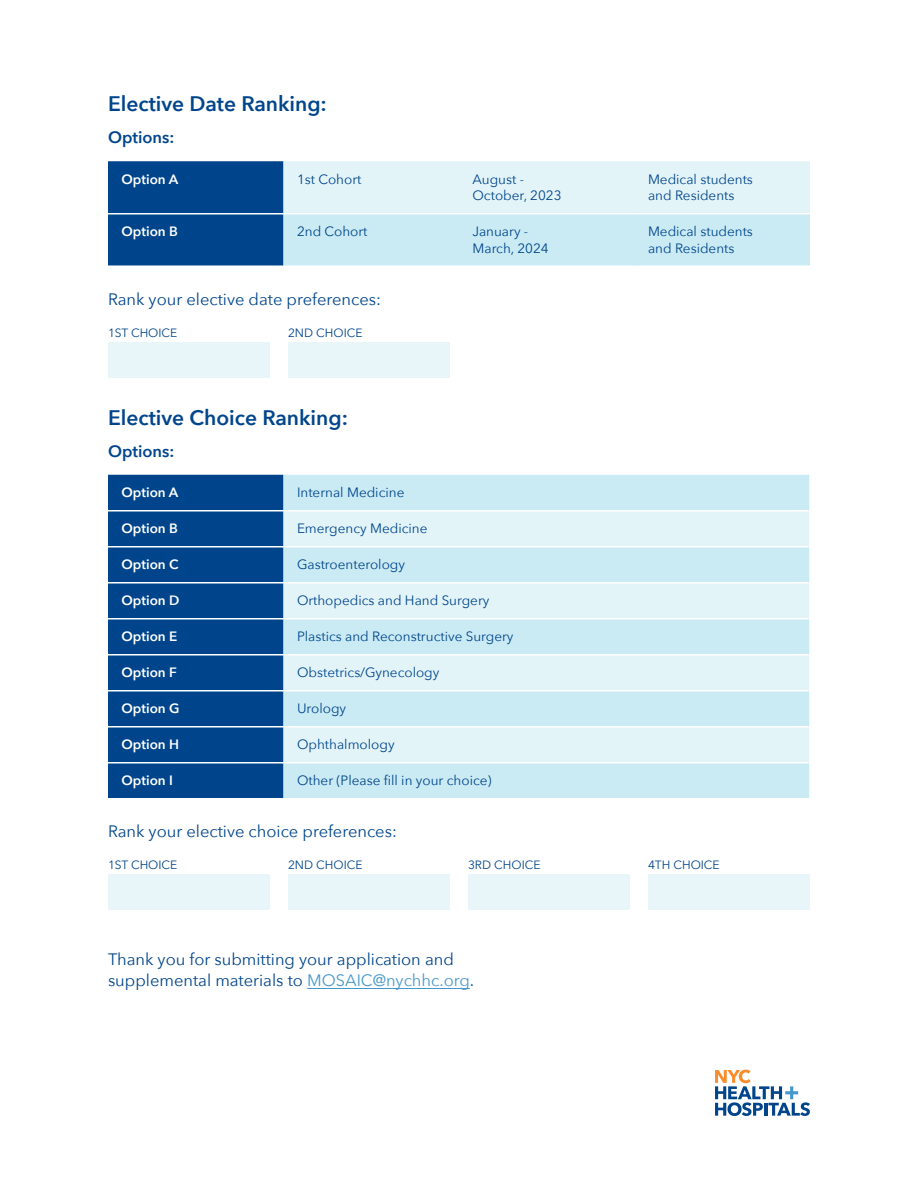
<style>
.page{position:relative;width:918px;height:1188px;background:#fff}
.page>*{position:absolute;margin:0;border:0;box-sizing:border-box;transform-origin:0 0}
.t1{font:600 21px "Avenir Next";color:#00458b}
.t2{font:16.5px/21px "Avenir Next";color:#00458b}
.t3{font:600 16.5px "Avenir Next";color:#00458b}
.t4{font:13.5px/16.5px "Avenir Next";color:#00458b}
.t5{font:600 13.5px "Avenir Next";color:#fff}
.t6{font:12px "Avenir Next";color:#00458b}
.s1{color:#4598cb}
</style>
<div class="page">
<hr style="left:307px;top:988px;width:163px;height:1px;background:#4598cb">
<svg style="left:108px;top:161px;width:702px;height:105px;background:#a3c6dc"></svg>
<hr style="left:108px;top:213px;width:176px;height:1px;background:#fff">
<hr style="left:284px;top:213px;width:175px;height:1px;background:#fff">
<hr style="left:459px;top:213px;width:175px;height:1px;background:#fff">
<hr style="left:634px;top:213px;width:175px;height:1px;background:#fff">
<div style="left:108px;top:342px;width:162px;height:36px;background:#e8f6fa"></div>
<div style="left:288px;top:342px;width:162px;height:36px;background:#e8f6fa"></div>
<div style="left:108px;top:475px;width:176px;height:323px;background:#00458b"></div>
<div style="left:284px;top:475px;width:525px;height:323px;background:#caebf4"></div>
<svg style="left:284px;top:511px;width:525px;height:252px;background:#d8f0f6"></svg>
<hr style="left:108px;top:510px;width:176px;height:2px;background:#fff">
<hr style="left:284px;top:510px;width:524px;height:2px;background:#fff">
<hr style="left:108px;top:546px;width:176px;height:2px;background:#fff">
<hr style="left:284px;top:546px;width:524px;height:2px;background:#fff">
<hr style="left:108px;top:582px;width:176px;height:2px;background:#fff">
<hr style="left:284px;top:582px;width:524px;height:2px;background:#fff">
<hr style="left:108px;top:618px;width:176px;height:2px;background:#fff">
<hr style="left:284px;top:618px;width:524px;height:2px;background:#fff">
<hr style="left:108px;top:654px;width:176px;height:2px;background:#fff">
<hr style="left:284px;top:654px;width:524px;height:2px;background:#fff">
<hr style="left:108px;top:690px;width:176px;height:2px;background:#fff">
<hr style="left:284px;top:690px;width:524px;height:2px;background:#fff">
<hr style="left:108px;top:726px;width:176px;height:2px;background:#fff">
<hr style="left:284px;top:726px;width:524px;height:2px;background:#fff">
<hr style="left:108px;top:762px;width:176px;height:2px;background:#fff">
<hr style="left:284px;top:762px;width:524px;height:2px;background:#fff">
<div style="left:108px;top:874px;width:162px;height:36px;background:#e8f6fa"></div>
<div style="left:288px;top:874px;width:162px;height:36px;background:#e8f6fa"></div>
<div style="left:468px;top:874px;width:162px;height:36px;background:#e8f6fa"></div>
<div style="left:648px;top:874px;width:162px;height:36px;background:#e8f6fa"></div>
<svg style="left:715px;top:1070px;width:95px;height:46px"></svg>
<h1 class="t1" style="left:108px;top:86px;width:220px">Elective Date Ranking:</h1>
<p class="t3" style="left:108px;top:123px;width:68px">Options:</p>
<p class="t5" style="left:122px;top:167px;width:58px">Option A</p>
<p class="t4" style="left:297px;top:170px;width:66px">1st Cohort</p>
<p class="t4" style="left:472px;top:170px;width:91px">August -<br>October, 2023</p>
<p class="t4" style="left:648px;top:170px;width:106px">Medical students and Residents</p>
<p class="t5" style="left:122px;top:220px;width:58px">Option B</p>
<p class="t4" style="left:297px;top:223px;width:72px">2nd Cohort</p>
<p class="t4" style="left:472px;top:223px;width:78px">January -<br>March, 2024</p>
<p class="t4" style="left:648px;top:223px;width:106px">Medical students and Residents</p>
<p class="t2" style="left:108px;top:288px;width:275px">Rank your elective date preferences:</p>
<p class="t6" style="left:108px;top:322px;width:71px">1ST CHOICE</p>
<p class="t6" style="left:288px;top:322px;width:76px">2ND CHOICE</p>
<h1 class="t1" style="left:108px;top:399px;width:242px">Elective Choice Ranking:</h1>
<p class="t3" style="left:108px;top:437px;width:68px">Options:</p>
<p class="t5" style="left:122px;top:481px;width:58px">Option A</p>
<p class="t4" style="left:297px;top:484px;width:109px">Internal Medicine</p>
<p class="t5" style="left:122px;top:517px;width:58px">Option B</p>
<p class="t4" style="left:297px;top:520px;width:132px">Emergency Medicine</p>
<p class="t5" style="left:122px;top:553px;width:59px">Option C</p>
<p class="t4" style="left:297px;top:556px;width:110px">Gastroenterology</p>
<p class="t5" style="left:122px;top:589px;width:59px">Option D</p>
<p class="t4" style="left:297px;top:592px;width:194px">Orthopedics and Hand Surgery</p>
<p class="t5" style="left:122px;top:625px;width:57px">Option E</p>
<p class="t4" style="left:297px;top:628px;width:218px">Plastics and Reconstructive Surgery</p>
<p class="t5" style="left:122px;top:661px;width:57px">Option F</p>
<p class="t4" style="left:297px;top:664px;width:144px">Obstetrics/Gynecology</p>
<p class="t5" style="left:122px;top:697px;width:60px">Option G</p>
<p class="t4" style="left:297px;top:700px;width:51px">Urology</p>
<p class="t5" style="left:122px;top:733px;width:59px">Option H</p>
<p class="t4" style="left:297px;top:736px;width:99px">Ophthalmology</p>
<p class="t5" style="left:122px;top:769px;width:53px">Option I</p>
<p class="t4" style="left:297px;top:772px;width:196px">Other (Please fill in your choice)</p>
<p class="t2" style="left:108px;top:820px;width:291px">Rank your elective choice preferences:</p>
<p class="t6" style="left:108px;top:855px;width:71px">1ST CHOICE</p>
<p class="t6" style="left:288px;top:855px;width:76px">2ND CHOICE</p>
<p class="t6" style="left:468px;top:855px;width:74px">3RD CHOICE</p>
<p class="t6" style="left:648px;top:855px;width:73px">4TH CHOICE</p>
<p class="t2" style="left:108px;top:948px;width:368px">Thank you for submitting your application and supplemental materials to <span class="s1">MOSAIC@nychhc.org</span>.</p>
</div>
